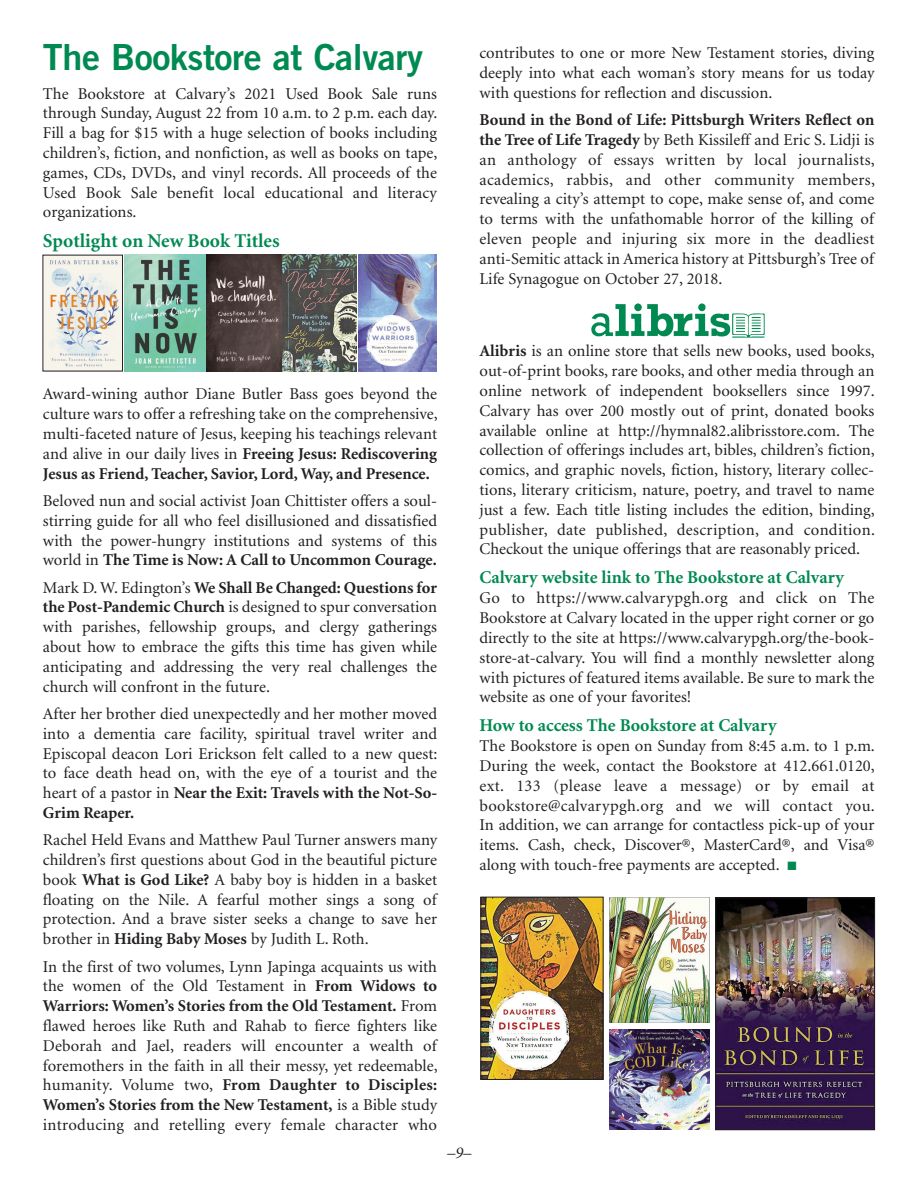
<style>
.page{position:relative;width:918px;height:1188px;background:#fff}
.page>*{position:absolute;margin:0;border:0;box-sizing:border-box;transform-origin:0 0}
.t1{font:36px "Trade Gothic Bold Two";letter-spacing:-.01em;color:#008a52}
.t2{font:700 19.5px "Minion";color:#008a52}
.t3{font:700 18px "Minion";color:#008a52}
.t4{font:16.5px/19.8px "Minion";color:#231f20;text-align:justify}
.t5{font:italic 16.5px "Minion";color:#231f20}
.s1{font-weight:700}
.s2{color:#008a52}
</style>
<div class="page">
<img style="left:591px;top:303px;width:173px;height:34px">
<img style="left:45px;top:257px;width:76px;height:112px">
<div style="left:43px;top:255px;width:80px;height:116px;border:1px solid #231f20"></div>
<img style="left:125px;top:255px;width:156px;height:116px">
<img style="left:283px;top:255px;width:74px;height:116px">
<img style="left:359px;top:255px;width:77px;height:116px">
<img style="left:483px;top:899px;width:118px;height:179px">
<div style="left:481px;top:897px;width:122px;height:183px;border:1px solid #231f20"></div>
<img style="left:609px;top:1030px;width:100px;height:100px">
<img style="left:609px;top:898px;width:100px;height:124px">
<img style="left:717px;top:900px;width:156px;height:228px">
<div style="left:715px;top:898px;width:160px;height:232px;border:1px solid #231f20"></div>
<h1 class="t1" style="left:43px;top:44px;width:382px">The Bookstore at Calvary</h1>
<p class="t4" style="left:43px;top:85px;width:396px">The Bookstore at Calvary’s 2021 Used Book Sale runs through Sunday, August 22 from 10 a.m. to 2 p.m. each day.<br>Fill a bag for $15 with a huge selection of books including children’s, fiction, and nonfiction, as well as books on tape, games, CDs, DVDs, and vinyl records. All proceeds of the Used Book Sale benefit local educational and literacy organizations.</p>
<p class="t2" style="left:43px;top:233px;width:238px">Spotlight on New Book Titles</p>
<p class="t4" style="left:480px;top:44px;width:396px">contributes to one or more New Testament stories, diving deeply into what each woman’s story means for us today with questions for reflection and discussion.</p>
<p class="t4" style="left:480px;top:111px;width:397px"><span class="s1">Bound in the Bond of Life: Pittsburgh Writers Reflect on the Tree of Life Tragedy</span> by Beth Kissileff and Eric S. Lidji is an anthology of essays written by local journalists, academics, rabbis, and other community members, revealing a city’s attempt to cope, make sense of, and come to terms with the unfathomable horror of the killing of eleven people and injuring six more in the deadliest anti-Semitic attack in America history at Pittsburgh’s Tree of Life Synagogue on October 27, 2018.</p>
<p class="t4" style="left:43px;top:386px;width:396px">Award-wining author Diane Butler Bass goes beyond the culture wars to offer a refreshing take on the comprehensive, multi-faceted nature of Jesus, keeping his teachings relevant and alive in our daily lives in <span class="s1">Freeing Jesus: Rediscovering Jesus as Friend, Teacher, Savior, Lord, Way, and Presence.</span></p>
<p class="t4" style="left:43px;top:492px;width:396px">Beloved nun and social activist Joan Chittister offers a soul&shy;stirring guide for all who feel disillusioned and dissatisfied with the power-hungry institutions and systems of this world in <span class="s1">The Time is Now: A Call to Uncommon Courage.</span></p>
<p class="t4" style="left:43px;top:579px;width:396px">Mark D. W. Edington’s <span class="s1">We Shall Be Changed: Questions for the Post-Pandemic Church</span> is designed to spur conversation with parishes, fellowship groups, and clergy gatherings about how to embrace the gifts this time has given while anticipating and addressing the very real challenges the church will confront in the future.</p>
<p class="t4" style="left:43px;top:705px;width:396px">After her brother died unexpectedly and her mother moved into a dementia care facility, spiritual travel writer and Episcopal deacon Lori Erickson felt called to a new quest: to face death head on, with the eye of a tourist and the heart of a pastor in <span class="s1">Near the Exit: Travels with the Not-So-Grim Reaper.</span></p>
<p class="t4" style="left:43px;top:831px;width:396px">Rachel Held Evans and Matthew Paul Turner answers many children’s first questions about God in the beautiful picture book <span class="s1">What is God Like?</span> A baby boy is hidden in a basket floating on the Nile. A fearful mother sings a song of protection. And a brave sister seeks a change to save her brother in <span class="s1">Hiding Baby Moses</span> by Judith L. Roth.</p>
<p class="t4" style="left:43px;top:958px;width:396px">In the first of two volumes, Lynn Japinga acquaints us with the women of the Old Testament in <span class="s1">From Widows to Warriors: Women’s Stories from the Old Testament.</span> From flawed heroes like Ruth and Rahab to fierce fighters like Deborah and Jael, readers will encounter a wealth of foremothers in the faith in all their messy, yet redeemable, humanity. Volume two, <span class="s1">From Daughter to Disciples:<br>Women’s Stories from the New Testament,</span> is a Bible study introducing and retelling every female character who</p>
<p class="t4" style="left:480px;top:343px;width:397px"><span class="s1">Alibris</span> is an online store that sells new books, used books, out-of-print books, rare books, and other media through an online network of independent booksellers since 1997.<br>Calvary has over 200 mostly out of print, donated books available online at http://hymnal82.alibrisstore.com. The collection of offerings includes art, bibles, children’s fiction, comics, and graphic novels, fiction, history, literary collec&shy;tions, literary criticism, nature, poetry, and travel to name just a few. Each title listing includes the edition, binding, publisher, date published, description, and condition.<br>Checkout the unique offerings that are reasonably priced.</p>
<p class="t3" style="left:480px;top:570px;width:366px">Calvary website link to The Bookstore at Calvary</p>
<p class="t4" style="left:480px;top:590px;width:397px">Go to https://www.calvarypgh.org and click on The Bookstore at Calvary located in the upper right corner or go directly to the site at https://www.calvarypgh.org/the-book&shy;store-at-calvary. You will find a monthly newsletter along with pictures of featured items available. Be sure to mark the website as one of your favorites!</p>
<p class="t3" style="left:480px;top:718px;width:298px">How to access The Bookstore at Calvary</p>
<p class="t4" style="left:480px;top:737px;width:397px">The Bookstore is open on Sunday from 8:45 a.m. to 1 p.m.<br>During the week, contact the Bookstore at 412.661.0120, ext. 133 (please leave a message) or by email at bookstore@calvarypgh.org and we will contact you.<br>In addition, we can arrange for contactless pick-up of your items. Cash, check, Discover®, MasterCard®, and Visa® along with touch-free payments are accepted. <span class="s2">■</span></p>
<p class="t5" style="left:447px;top:1146px;width:26px">–9–</p>
</div>
